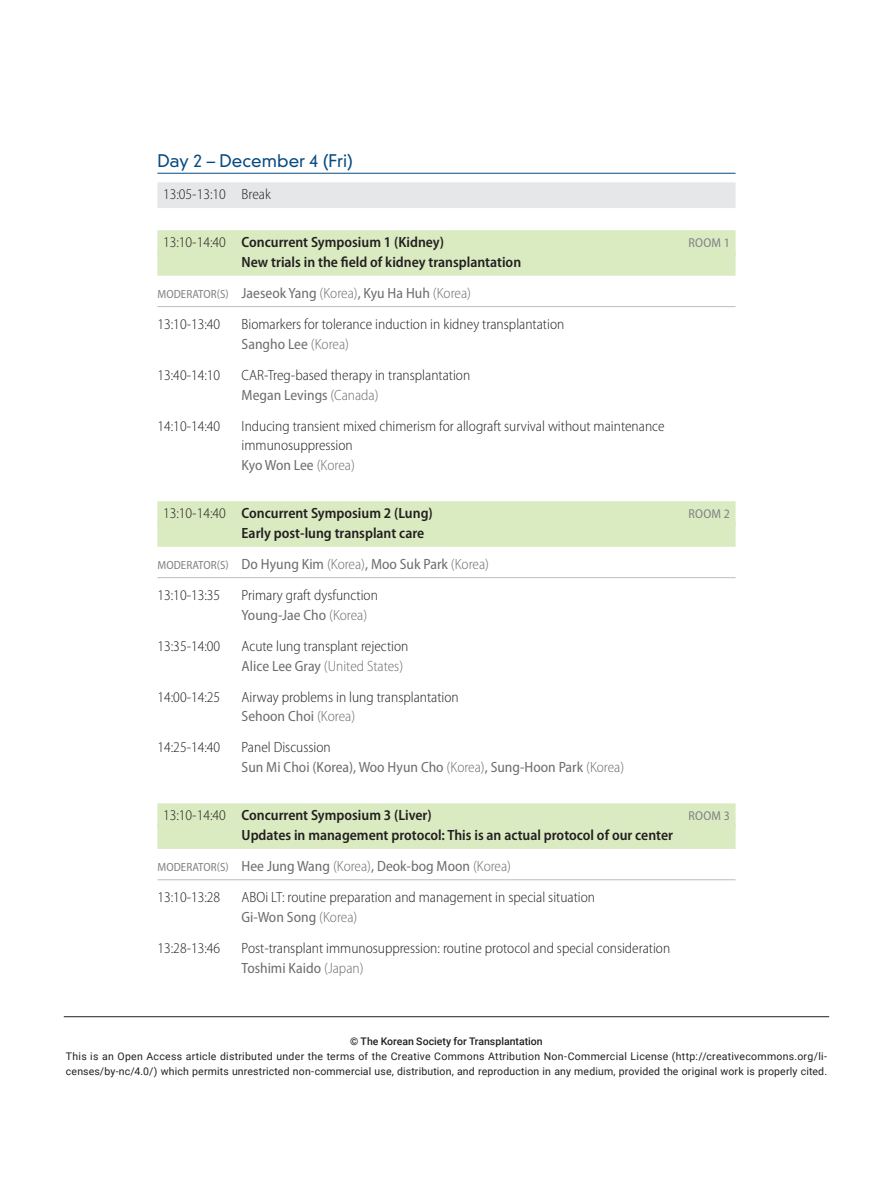
<style>
.page{position:relative;width:893px;height:1191px;background:#fff}
.page>*{position:absolute;margin:0;border:0;box-sizing:border-box;transform-origin:0 0}
.t1{font:300 16.8px "DIN Neuzeit Grotesk Std";color:#084a80}
.t2{font:300 semi-condensed 14.85px/19.8px "Myriad Pro";color:#231f20}
.t3{font:600 semi-condensed 14.85px/31px "Myriad Pro";color:#231f20}
.t4{font:semi-condensed 14.85px/19.8px "Myriad Pro";color:#6c6d70}
.t5{font:semi-condensed 12.9px "Myriad Pro";letter-spacing:.02em;color:#808285}
.Open_Access{font:10.5px/15px "Roboto";letter-spacing:.02em;color:#231f20}
.Copyright{font:500 10.5px "Roboto";color:#231f20}
.s1{font-weight:300}
.s2{font-weight:400;font-size:11.85px;color:#808285}
.s3{font-weight:400;color:#6c6d70}
.s4{font-weight:300;color:#6c6d70}
.s5{color:#6c6d70}
.s6{font-weight:300;color:#231f20}
</style>
<div class="page">
<hr style="left:64px;top:1016px;width:765px;height:1px;background:#231f20">
<hr style="left:157px;top:173px;width:579px;height:1px;background:#084a80">
<div style="left:157px;top:182px;width:579px;height:26px;background:#e6e7e9"></div>
<div style="left:157px;top:230px;width:579px;height:26px;background:#daeac1"></div>
<div style="left:157px;top:250px;width:579px;height:26px;background:#daeac1"></div>
<hr style="left:157px;top:306px;width:579px;height:1px;background:#bcbdc0">
<div style="left:157px;top:501px;width:579px;height:26px;background:#daeac1"></div>
<div style="left:157px;top:521px;width:579px;height:26px;background:#daeac1"></div>
<hr style="left:157px;top:577px;width:579px;height:1px;background:#bcbdc0">
<div style="left:157px;top:803px;width:579px;height:26px;background:#daeac1"></div>
<div style="left:157px;top:823px;width:579px;height:26px;background:#daeac1"></div>
<hr style="left:157px;top:879px;width:579px;height:1px;background:#bcbdc0">
<p class="t1" style="left:157px;top:151px;width:197px">Day 2 – December 4 (Fri)</p>
<p class="t2" style="left:163px;top:185px;width:109px">13:05-13:10 Break</p>
<p class="t3" style="left:163px;top:227px;width:282px"><span class="s1">13:10-14:40</span> Concurrent Symposium 1 (Kidney)</p>
<p class="t5" style="left:689px;top:236px;width:43px">ROOM 1</p>
<p class="t3" style="left:157px;top:246px;width:365px;text-indent:84px">New trials in the field of kidney transplantation<br><span class="s2">MODERATOR(S)</span> <span class="s3">Jaeseok Yang</span> <span class="s4">(Korea)</span><span class="s3">, Kyu Ha Huh</span> <span class="s4">(Korea)<br></span><span class="s1">13:10-13:40</span></p>
<p class="t2" style="left:242px;top:314px;width:324px">Biomarkers for tolerance induction in kidney transplantation<br><span class="s3">Sangho Lee</span> <span class="s5">(Korea)</span></p>
<p class="t2" style="left:157px;top:365px;width:64px">13:40-14:10</p>
<p class="t2" style="left:242px;top:365px;width:230px">CAR-Treg-based therapy in transplantation<br><span class="s3">Megan Levings</span> <span class="s5">(Canada)</span></p>
<p class="t2" style="left:157px;top:416px;width:64px">14:10-14:40</p>
<p class="t2" style="left:242px;top:416px;width:424px">Inducing transient mixed chimerism for allograft survival without maintenance immunosuppression<br><span class="s3">Kyo Won Lee</span> <span class="s5">(Korea)</span></p>
<p class="t3" style="left:163px;top:498px;width:271px"><span class="s1">13:10-14:40</span> Concurrent Symposium 2 (Lung)</p>
<p class="t5" style="left:689px;top:507px;width:43px">ROOM 2</p>
<p class="t3" style="left:157px;top:517px;width:333px;text-indent:84px">Early post-lung transplant care<br><span class="s2">MODERATOR(S)</span> <span class="s3">Do Hyung Kim</span> <span class="s4">(Korea)</span><span class="s3">, Moo Suk Park</span> <span class="s4">(Korea)<br></span><span class="s1">13:10-13:35</span></p>
<p class="t2" style="left:242px;top:585px;width:138px">Primary graft dysfunction<br><span class="s3">Young-Jae Cho</span> <span class="s5">(Korea)</span></p>
<p class="t2" style="left:157px;top:636px;width:64px">13:35-14:00</p>
<p class="t2" style="left:242px;top:636px;width:168px">Acute lung transplant rejection<br><span class="s3">Alice Lee Gray</span> <span class="s5">(United States)</span></p>
<p class="t2" style="left:157px;top:687px;width:64px">14:00-14:25</p>
<p class="t2" style="left:242px;top:687px;width:219px">Airway problems in lung transplantation<br><span class="s3">Sehoon Choi</span> <span class="s5">(Korea)</span></p>
<p class="t2" style="left:157px;top:738px;width:64px">14:25-14:40</p>
<p class="t4" style="left:242px;top:738px;width:384px"><span class="s6">Panel Discussion<br></span>Sun Mi Choi (Korea), Woo Hyun Cho <span class="s1">(Korea)</span>, Sung-Hoon Park <span class="s1">(Korea)</span></p>
<p class="t3" style="left:163px;top:800px;width:270px"><span class="s1">13:10-14:40</span> Concurrent Symposium 3 (Liver)</p>
<p class="t5" style="left:689px;top:809px;width:43px">ROOM 3</p>
<p class="t3" style="left:157px;top:819px;width:517px;text-indent:84px">Updates in management protocol: This is an actual protocol of our center<br><span class="s2">MODERATOR(S)</span> <span class="s3">Hee Jung Wang</span> <span class="s4">(Korea)</span><span class="s3">, Deok-bog Moon</span> <span class="s4">(Korea)<br></span><span class="s1">13:10-13:28</span></p>
<p class="t2" style="left:242px;top:887px;width:355px">ABOi LT: routine preparation and management in special situation<br><span class="s3">Gi-Won Song</span> <span class="s5">(Korea)</span></p>
<p class="t2" style="left:157px;top:938px;width:64px">13:28-13:46</p>
<p class="t2" style="left:242px;top:938px;width:430px">Post-transplant immunosuppression: routine protocol and special consideration<br><span class="s3">Toshimi Kaido</span> <span class="s5">(Japan)</span></p>
<p class="Copyright" style="left:350px;top:1033px;width:194px">© The Korean Society for Transplantation</p>
<p class="Open_Access" style="left:66px;top:1048px;width:763px">This is an Open Access article distributed under the terms of the Creative Commons Attribution Non-Commercial License (http://creativecommons.org/li&shy;censes/by-nc/4.0/) which permits unrestricted non-commercial use, distribution, and reproduction in any medium, provided the original work is properly cited.</p>
</div>
